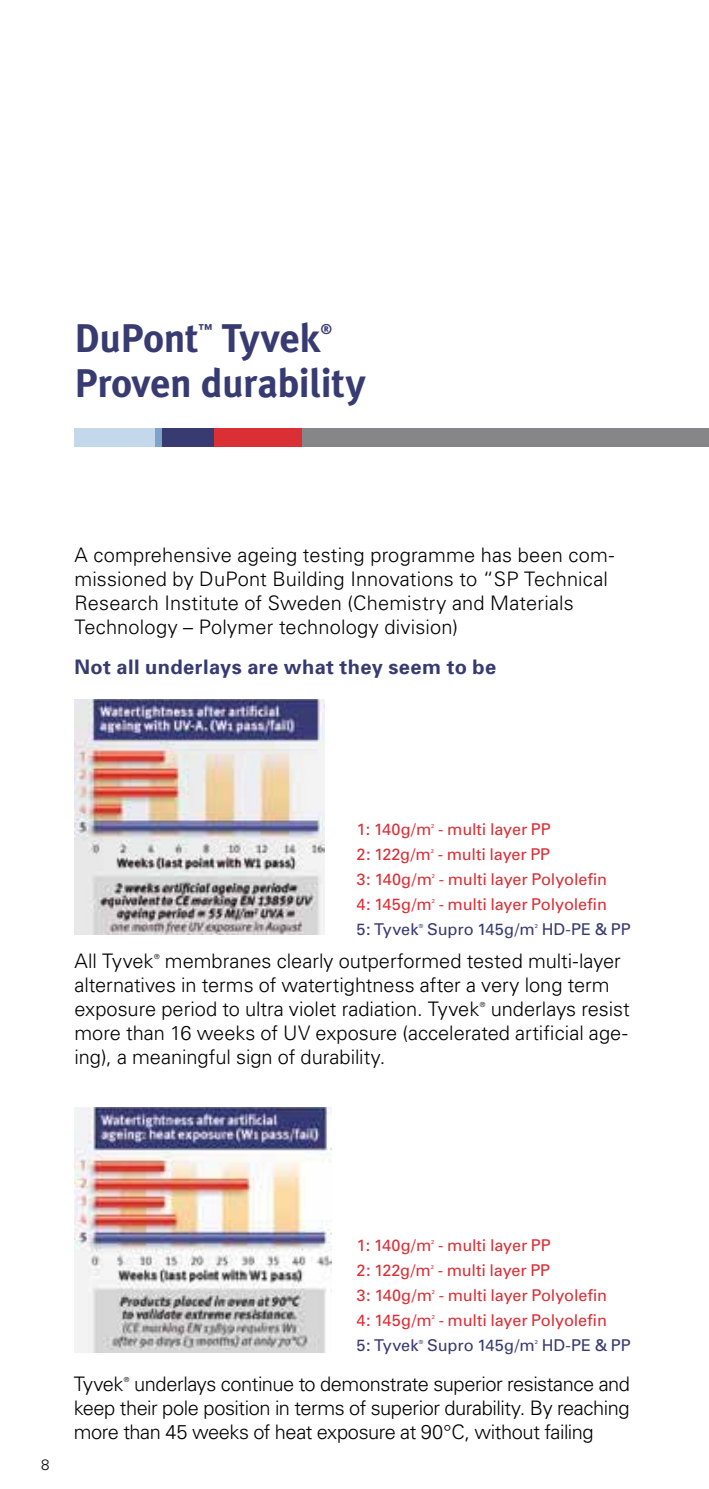
<style>
.page{position:relative;width:709px;height:1489px;background:#fff}
.page>*{position:absolute;margin:0;border:0;box-sizing:border-box;transform-origin:0 0}
.t1{font:700 40px "Meta Plus";letter-spacing:-.01em;color:#383b71}
.t2{font:300 20px/24px "Univers";color:#000}
.t3{font:700 20px "Univers";letter-spacing:.02em;color:#383b71}
.t4{font:16.25px "Univers";letter-spacing:-.005em;color:#db2f36}
.t5{font:16.25px "Univers";letter-spacing:-.005em;color:#383b71}
.t6{font:300 15px "Univers";color:#000}
.t7{font:700 14px "Meta Plus";color:#383b71}
.t8{font:300 7px "Univers";color:#000}
.t9{font:5.75px "Univers";color:#db2f36}
.t10{font:5.75px "Univers";color:#383b71}
</style>
<div class="page">
<div style="left:74px;top:428px;width:82px;height:18px;background:#c3d8ea"></div>
<div style="left:155px;top:428px;width:9px;height:18px;background:#80a3c9"></div>
<div style="left:301px;top:428px;width:408px;height:18px;background:#868688"></div>
<div style="left:211px;top:428px;width:90px;height:18px;background:#db2f36"></div>
<div style="left:163px;top:428px;width:51px;height:18px;background:#383b71"></div>
<img style="left:74px;top:699px;width:251px;height:235px">
<img style="left:74px;top:1107px;width:258px;height:245px">
<h1 class="t1" style="left:74px;top:315px;width:126px">DuPont</h1>
<p class="t7" style="left:198px;top:321px;width:16px">™</p>
<h1 class="t1" style="left:221px;top:315px;width:100px">Tyvek</h1>
<p class="t7" style="left:321px;top:321px;width:13px">®</p>
<h1 class="t1" style="left:74px;top:360px;width:293px">Proven durability</h1>
<p class="t2" style="left:74px;top:542px;width:541px">A comprehensive ageing testing programme has been com&shy;missioned by DuPont Building Innovations to “SP Technical Research Institute of Sweden (Chemistry and Materials Technology – Polymer technology division)</p>
<p class="t3" style="left:74px;top:653px;width:423px">Not all underlays are what they seem to be</p>
<p class="t4" style="left:356px;top:819px;width:196px">1: 140g/m - multi layer PP</p>
<p class="t9" style="left:431px;top:822px;width:5px">2</p>
<p class="t4" style="left:356px;top:844px;width:195px">2: 122g/m - multi layer PP</p>
<p class="t9" style="left:431px;top:847px;width:5px">2</p>
<p class="t4" style="left:356px;top:869px;width:252px">3: 140g/m - multi layer Polyolefin</p>
<p class="t9" style="left:432px;top:872px;width:5px">2</p>
<p class="t4" style="left:356px;top:894px;width:252px">4: 145g/m - multi layer Polyolefin</p>
<p class="t9" style="left:431px;top:897px;width:5px">2</p>
<p class="t5" style="left:356px;top:919px;width:63px">5: Tyvek</p>
<p class="t10" style="left:419px;top:922px;width:6px">®</p>
<p class="t5" style="left:427px;top:919px;width:205px">Supro 145g/m HD-PE &amp; PP</p>
<p class="t10" style="left:534px;top:922px;width:5px">2</p>
<p class="t2" style="left:74px;top:948px;width:548px;text-indent:90px">membranes clearly outperformed tested multi-layer alternatives in terms of watertightness after a very long term exposure period to ultra violet radiation. Tyvek</p>
<p class="t2" style="left:74px;top:948px;width:81px">All Tyvek</p>
<p class="t8" style="left:154px;top:952px;width:7px">®</p>
<p class="t2" style="left:74px;top:996px;width:557px;text-align:justify;text-indent:416px">underlays resist more than 16 weeks of UV exposure (accelerated artificial age&shy;ing), a meaningful sign of durability.</p>
<p class="t8" style="left:480px;top:1000px;width:7px">®</p>
<p class="t6" style="left:41px;top:1455px;width:10px">8</p>
<p class="t4" style="left:356px;top:1235px;width:196px">1: 140g/m - multi layer PP</p>
<p class="t9" style="left:431px;top:1238px;width:5px">2</p>
<p class="t4" style="left:356px;top:1260px;width:195px">2: 122g/m - multi layer PP</p>
<p class="t9" style="left:431px;top:1263px;width:5px">2</p>
<p class="t4" style="left:356px;top:1285px;width:252px">3: 140g/m - multi layer Polyolefin</p>
<p class="t9" style="left:432px;top:1288px;width:5px">2</p>
<p class="t4" style="left:356px;top:1310px;width:252px">4: 145g/m - multi layer Polyolefin</p>
<p class="t9" style="left:431px;top:1313px;width:5px">2</p>
<p class="t5" style="left:356px;top:1335px;width:63px">5: Tyvek</p>
<p class="t10" style="left:419px;top:1338px;width:6px">®</p>
<p class="t5" style="left:427px;top:1335px;width:205px">Supro 145g/m HD-PE &amp; PP</p>
<p class="t10" style="left:534px;top:1338px;width:5px">2</p>
<p class="t2" style="left:74px;top:1371px;width:558px;text-align:justify;text-indent:60px">underlays continue to demonstrate superior resistance and keep their pole position in terms of superior durability. By reaching more than 45 weeks of heat exposure at 90°C, without failing</p>
<p class="t2" style="left:74px;top:1371px;width:51px">Tyvek</p>
<p class="t8" style="left:124px;top:1375px;width:7px">®</p>
</div>
